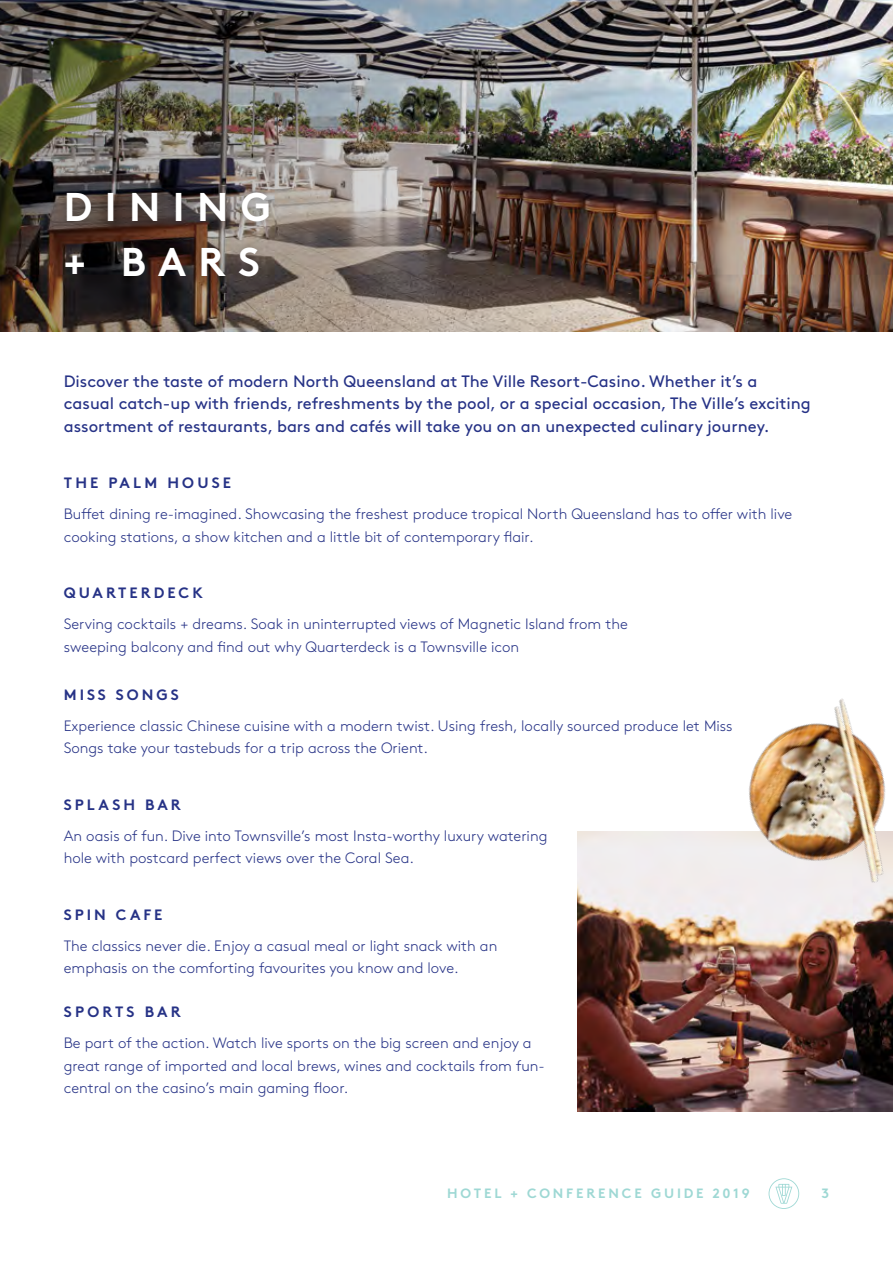
<style>
.page{position:relative;width:893px;height:1263px;background:#fff}
.page>*{position:absolute;margin:0;border:0;box-sizing:border-box;transform-origin:0 0}
.t1{font:700 40.05px/55.1px "Brown Std";letter-spacing:.31em;color:#fff}
.t2{font:16.5px/22.5px "Brown Std";color:#263286}
.t3{font:300 15px/22.5px "Brown Std";color:#263286}
.t4{font:700 15px "Brown Std";letter-spacing:.2em;color:#263286}
.t5{font:700 13.5px "Brown Std";letter-spacing:.21em;color:#9ed8d4}
</style>
<div class="page">
<svg style="left:769px;top:1178px;width:30px;height:31px"></svg>
<img style="left:753px;top:0;width:140px;height:332px">
<img style="left:0;top:0;width:753px;height:332px">
<div style="left:57px;top:184px;width:221px;height:102px;background:#000;opacity:.3"></div>
<img style="left:578px;top:831px;width:315px;height:280px">
<img style="left:685px;top:698px;width:208px;height:274px">
<h1 class="t1" style="left:64px;top:179px;width:209px">DINING + BARS</h1>
<p class="t2" style="left:64px;top:370px;width:749px">Discover the taste of modern North Queensland at The Ville Resort-Casino. Whether it’s a casual catch-up with friends, refreshments by the pool, or a special occasion, The Ville’s exciting assortment of restaurants, bars and cafés will take you on an unexpected culinary journey.</p>
<p class="t4" style="left:64px;top:474px;width:169px">THE PALM HOUSE</p>
<p class="t3" style="left:64px;top:503px;width:730px">Buffet dining re-imagined. Showcasing the freshest produce tropical North Queensland has to offer with live cooking stations, a show kitchen and a little bit of contemporary flair.</p>
<p class="t4" style="left:64px;top:584px;width:140px">QUARTERDECK</p>
<p class="t3" style="left:64px;top:613px;width:566px">Serving cocktails + dreams. Soak in uninterrupted views of Magnetic Island from the sweeping balcony and find out why Quarterdeck is a Townsville icon</p>
<p class="t4" style="left:64px;top:685px;width:117px">MISS SONGS</p>
<p class="t3" style="left:64px;top:714px;width:670px">Experience classic Chinese cuisine with a modern twist. Using fresh, locally sourced produce let Miss<br>Songs take your tastebuds for a trip across the Orient.</p>
<p class="t4" style="left:64px;top:795px;width:119px">SPLASH BAR</p>
<p class="t3" style="left:64px;top:824px;width:485px">An oasis of fun. Dive into Townsville’s most Insta-worthy luxury watering hole with postcard perfect views over the Coral Sea.</p>
<p class="t4" style="left:64px;top:905px;width:100px">SPIN CAFE</p>
<p class="t3" style="left:64px;top:934px;width:435px">The classics never die. Enjoy a casual meal or light snack with an emphasis on the comforting favourites you know and love.</p>
<p class="t4" style="left:64px;top:1003px;width:119px">SPORTS BAR</p>
<p class="t3" style="left:64px;top:1032px;width:483px">Be part of the action. Watch live sports on the big screen and enjoy a great range of imported and local brews, wines and cocktails from fun&shy;central on the casino’s main gaming floor.</p>
<p class="t5" style="left:447px;top:1185px;width:304px">HOTEL + CONFERENCE GUIDE 2019</p>
<p class="t5" style="left:821px;top:1185px;width:9px">3</p>
</div>
